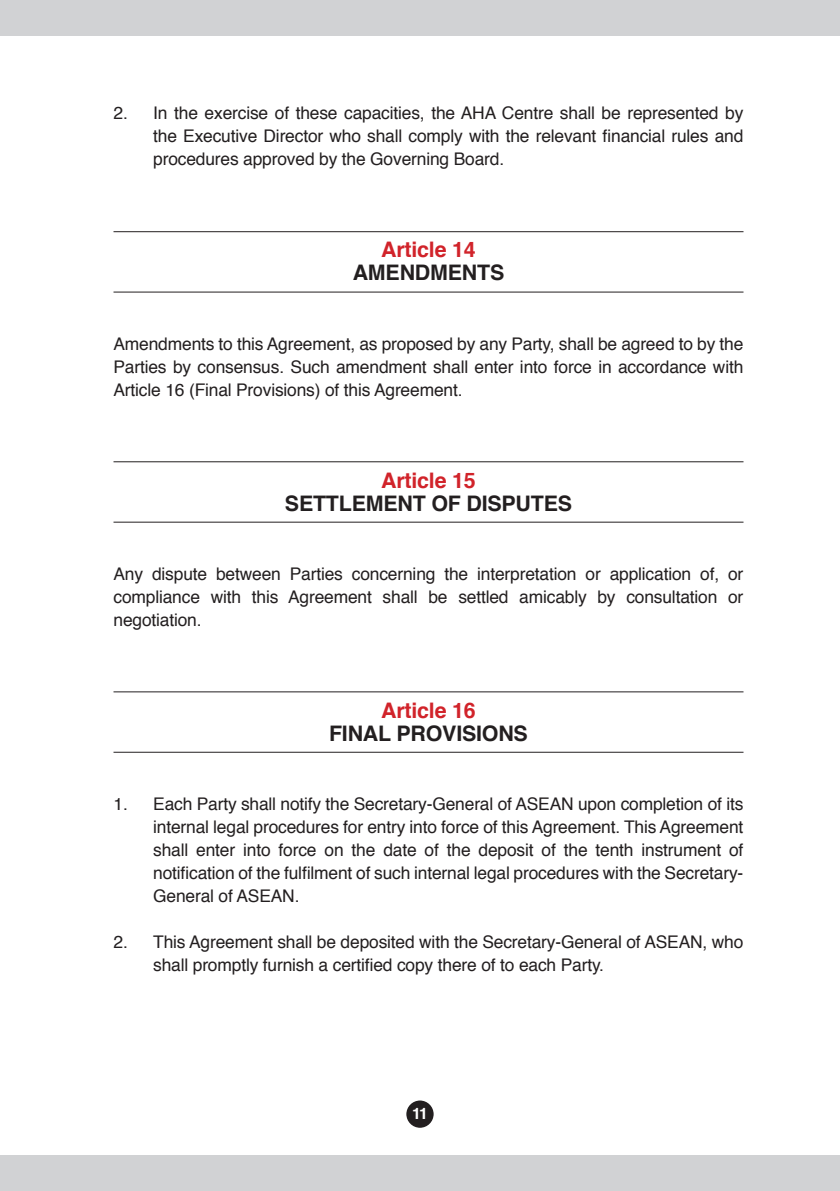
<style>
.page{position:relative;width:840px;height:1191px;background:#fff}
.page>*{position:absolute;margin:0;border:0;box-sizing:border-box;transform-origin:0 0}
.t1{font:700 21.4px "Helvetica";letter-spacing:-.01em;color:#231f20}
.t2{font:700 21.4px "Helvetica";letter-spacing:-.01em;color:#d1232a}
.t3{font:17.4px/23px "Helvetica";letter-spacing:-.01em;color:#231f20;text-align:justify}
.t4{font:700 15.8px "Helvetica";color:#fff}
</style>
<div class="page">
<svg style="left:398px;top:1093px;width:43px;height:42px"></svg>
<div style="left:391px;top:1085px;width:57px;height:57px;border:15px solid #fff;border-radius:50%"></div>
<div style="left:0;top:1155px;width:839px;height:36px;background:#d1d2d4"></div>
<div style="left:0;top:0;width:839px;height:35px;background:#d1d2d4"></div>
<hr style="left:113px;top:231px;width:630px;height:1px;background:#231f20">
<hr style="left:113px;top:292px;width:630px;height:1px;background:#231f20">
<hr style="left:113px;top:461px;width:630px;height:1px;background:#231f20">
<hr style="left:113px;top:522px;width:630px;height:1px;background:#231f20">
<hr style="left:113px;top:691px;width:630px;height:1px;background:#231f20">
<hr style="left:113px;top:752px;width:630px;height:1px;background:#231f20">
<p class="t3" style="left:153px;top:102px;width:591px;text-indent:-40px">2. In the exercise of these capacities, the AHA Centre shall be represented by the Executive Director who shall comply with the relevant financial rules and procedures approved by the Governing Board.</p>
<p class="t2" style="left:381px;top:233px;width:96px">Article 14</p>
<p class="t1" style="left:352px;top:256px;width:153px">AMENDMENTS</p>
<p class="t3" style="left:113px;top:332px;width:631px">Amendments to this Agreement, as proposed by any Party, shall be agreed to by the Parties by consensus. Such amendment shall enter into force in accordance with Article 16 (Final Provisions) of this Agreement.</p>
<p class="t2" style="left:381px;top:463px;width:96px">Article 15</p>
<p class="t1" style="left:285px;top:486px;width:288px">SETTLEMENT OF DISPUTES</p>
<p class="t3" style="left:113px;top:562px;width:631px">Any dispute between Parties concerning the interpretation or application of, or compliance with this Agreement shall be settled amicably by consultation or negotiation.</p>
<p class="t2" style="left:381px;top:693px;width:96px">Article 16</p>
<p class="t1" style="left:329px;top:716px;width:200px">FINAL PROVISIONS</p>
<p class="t3" style="left:153px;top:792px;width:591px;text-indent:-40px">1. Each Party shall notify the Secretary-General of ASEAN upon completion of its internal legal procedures for entry into force of this Agreement. This Agreement shall enter into force on the date of the deposit of the tenth instrument of notification of the fulfilment of such internal legal procedures with the Secretary-General of ASEAN.</p>
<p class="t3" style="left:153px;top:930px;width:591px;text-indent:-40px">2. This Agreement shall be deposited with the Secretary-General of ASEAN, who shall promptly furnish a certified copy there of to each Party.</p>
<p class="t4" style="left:412px;top:1101px;width:17px">11</p>
</div>
